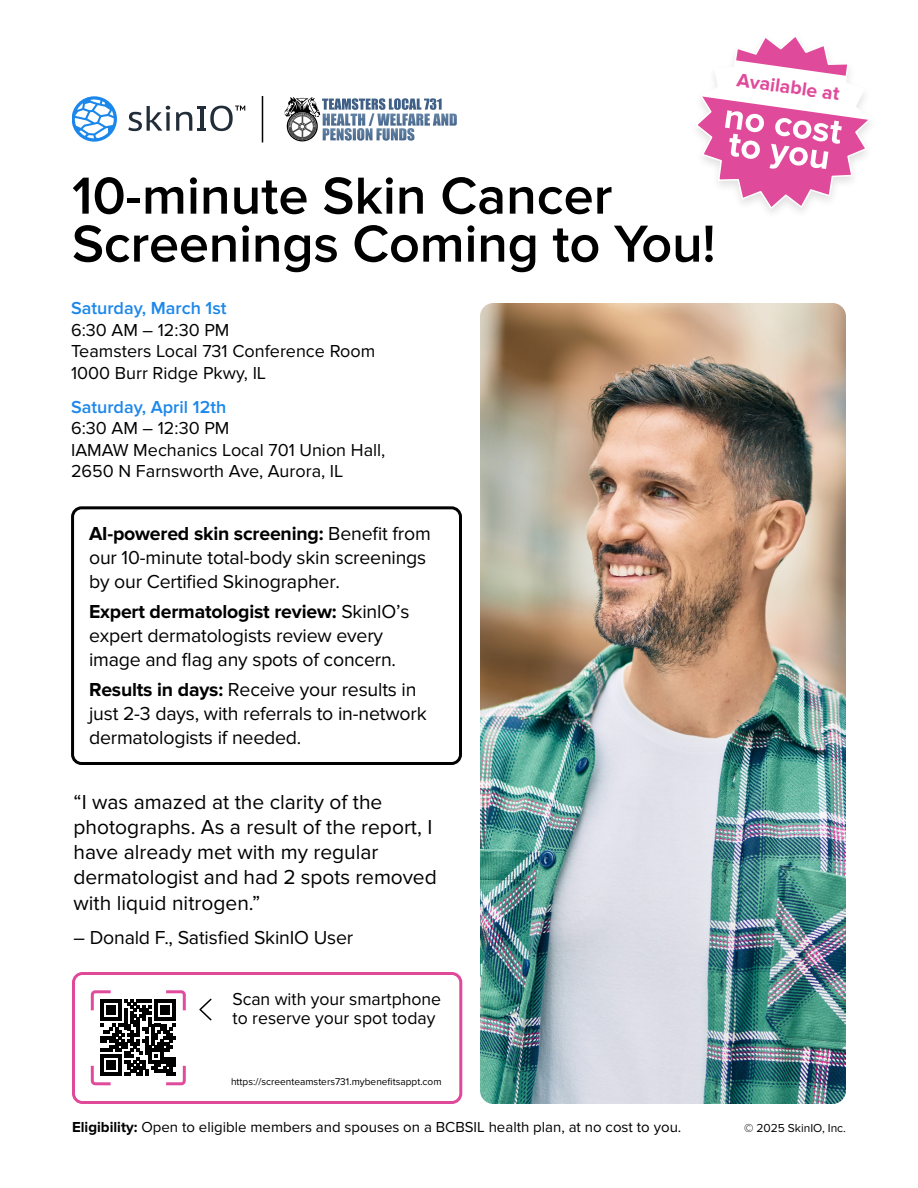
<style>
.page{position:relative;width:918px;height:1188px;background:#fff}
.page>*{position:absolute;margin:0;border:0;box-sizing:border-box;transform-origin:0 0}
.t1{font:600 54px/48px "Proxima Nova";letter-spacing:-.005em;color:#000}
.t2{font:21px/25.2px "Proxima Nova";color:#000}
.t3{font:19.5px/24px "Proxima Nova";letter-spacing:-.01em;color:#000}
.t4{font:700 19.5px "Proxima Nova";color:#e04a9a}
.t5{font:18px/21.6px "Proxima Nova";color:#000}
.t6{font:15px "Proxima Nova";color:#000}
.t7{font:12px "Proxima Nova";color:#000}
.t8{font:10.2px "Proxima Nova";color:#000}
.s1{font-weight:600;color:#1c87eb}
.s2{font-weight:700}
</style>
<div class="page">
<div style="left:71px;top:506px;width:391px;height:259px;border:3px solid #000;border-radius:9px"></div>
<div style="left:72px;top:972px;width:390px;height:132px;border:3px solid #e0499a;border-radius:9px"></div>
<svg style="left:199px;top:998px;width:13px;height:23px"></svg>
<svg style="left:90px;top:990px;width:96px;height:96px"></svg>
<img style="left:480px;top:303px;width:366px;height:801px">
<hr style="left:262px;top:96px;width:1px;height:46px;background:#000">
<svg style="left:72px;top:96px;width:45px;height:46px"></svg>
<svg style="left:128px;top:106px;width:42px;height:25px"></svg>
<svg style="left:176px;top:106px;width:69px;height:25px"></svg>
<svg style="left:284px;top:97px;width:173px;height:44px"></svg>
<svg style="left:697px;top:37px;width:173px;height:173px"></svg>
<p class="t4" style="left:739px;top:68px;width:105px;rotate:8deg">Available at</p>
<p class="t1" style="left:72px;top:173px;width:645px">10-minute Skin Cancer<br>Screenings Coming to You!</p>
<p class="t5" style="left:71px;top:298px;width:306px"><span class="s1">Saturday, March 1st<br></span>6:30 AM – 12:30 PM<br>Teamsters Local 731 Conference Room<br>1000 Burr Ridge Pkwy, IL</p>
<p class="t5" style="left:71px;top:396px;width:316px"><span class="s1">Saturday, April 12th<br></span>6:30 AM – 12:30 PM<br>IAMAW Mechanics Local 701 Union Hall,<br>2650 N Farnsworth Ave, Aurora, IL</p>
<p class="t3" style="left:89px;top:522px;width:343px"><span class="s2">AI-powered skin screening:</span> Benefit from our 10-minute total-body skin screenings by our Certified Skinographer.</p>
<p class="t3" style="left:89px;top:600px;width:322px"><span class="s2">Expert dermatologist review:</span> SkinlO’s expert dermatologists review every image and flag any spots of concern.</p>
<p class="t3" style="left:89px;top:678px;width:339px"><span class="s2">Results in days:</span> Receive your results in just 2-3 days, with referrals to in-network dermatologists if needed.</p>
<p class="t2" style="left:74px;top:790px;width:365px">“I was amazed at the clarity of the photographs. As a result of the report, I have already met with my regular dermatologist and had 2 spots removed with liquid nitrogen.”</p>
<p class="t3" style="left:74px;top:926px;width:281px">– Donald F., Satisfied SkinIO User</p>
<p class="t5" style="left:232px;top:989px;width:210px;line-height:19.5px">Scan with your smartphone to reserve your spot today</p>
<p class="t8" style="left:231px;top:1076px;width:212px">https://screenteamsters731.mybenefitsappt.com</p>
<p class="t6" style="left:72px;top:1118px;width:611px"><span class="s2">Eligibility:</span> Open to eligible members and spouses on a BCBSIL health plan, at no cost to you.</p>
<p class="t7" style="left:744px;top:1121px;width:103px">© 2025 SkinIO, Inc.</p>
</div>
